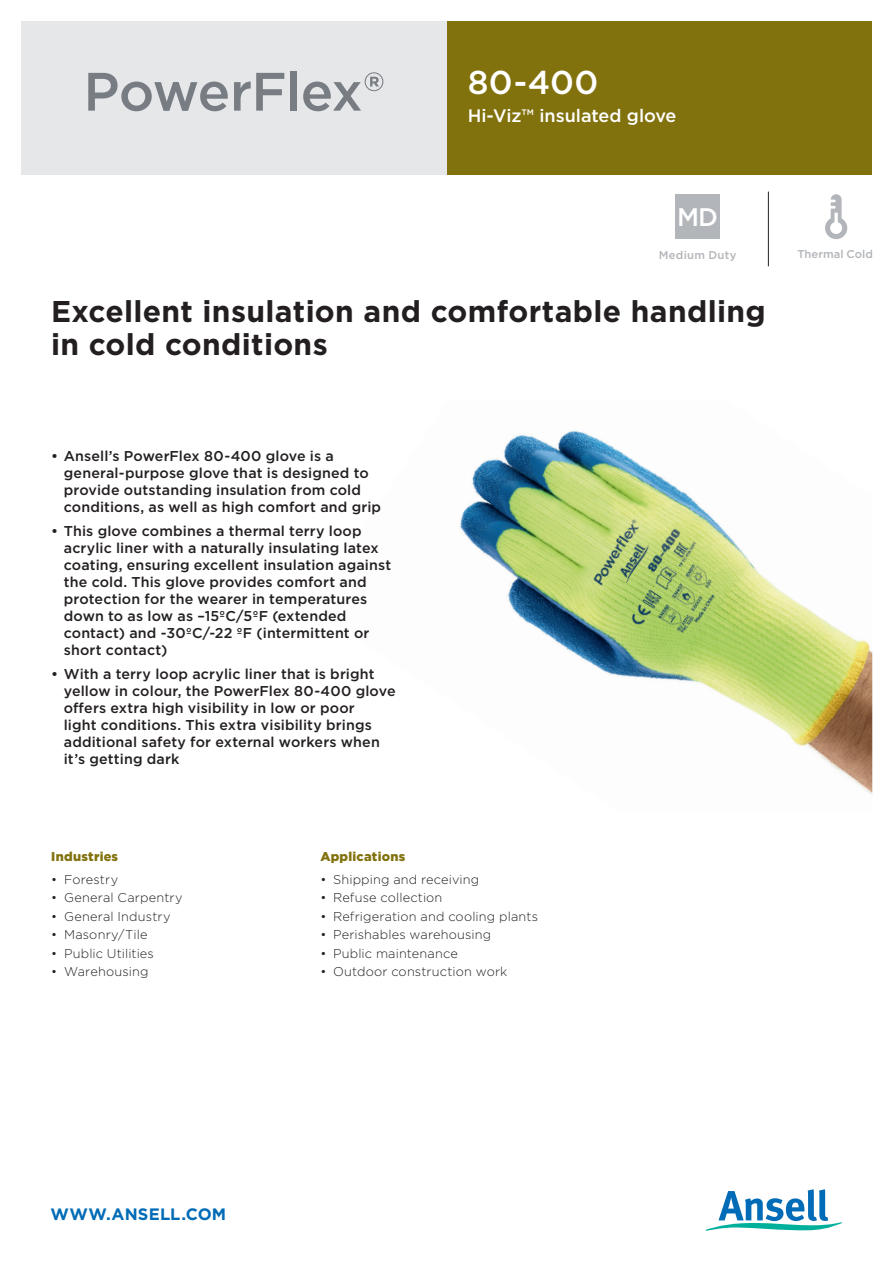
<style>
.page{position:relative;width:893px;height:1263px;background:#fff}
.page>*{position:absolute;margin:0;border:0;box-sizing:border-box;transform-origin:0 0}
.t1{font:500 54px "Gotham";letter-spacing:-.02em;color:#787d83}
.t2{font:500 33px "Gotham";color:#fff}
.t3{font:700 30px/33px "Gotham";letter-spacing:.01em;color:#231f20}
.t4{font:500 25.35px "Gotham";color:#fff}
.t5{font:500 18px "Gotham";color:#fff}
.t6{font:700 16.5px "Gotham";letter-spacing:.01em;color:#006bb6}
.t7{font:500 14.25px/17.1px "Gotham";letter-spacing:.01em;color:#231f20}
.t8{font:300 12.75px "Gotham";letter-spacing:.015em;color:#231f20}
.t9{font:900 12.75px "Gotham";letter-spacing:.02em;color:#82720d}
.t10{font:500 11.25px "Gotham";letter-spacing:.005em;color:#b2b5b9}
</style>
<div class="page">
<img style="left:460px;top:430px;width:412px;height:364px">
<svg style="left:706px;top:1189px;width:136px;height:42px"></svg>
<div style="left:446px;top:21px;width:426px;height:153px;background:#82720d"></div>
<div style="left:21px;top:21px;width:425px;height:153px;background:#e6e7e9"></div>
<hr style="left:768px;top:192px;width:1px;height:74px;background:#231f20">
<div style="left:675px;top:194px;width:45px;height:45px;background:#b2b5b9"></div>
<svg style="left:825px;top:194px;width:22px;height:45px"></svg>
<h1 class="t1" style="left:83px;top:56px;width:302px">PowerFlex®</h1>
<h2 class="t2" style="left:468px;top:61px;width:132px">80-400</h2>
<p class="t5" style="left:468px;top:104px;width:210px">Hi-Viz™ insulated glove</p>
<h3 class="t4" style="left:677px;top:200px;width:42px">MD</h3>
<p class="t10" style="left:659px;top:248px;width:79px">Medium Duty</p>
<h3 class="t3" style="left:51px;top:294px;width:716px">Excellent insulation and comfortable handling in cold conditions</h3>
<p class="t10" style="left:797px;top:247px;width:77px">Thermal Cold</p>
<p class="t7" style="left:64px;top:447px;width:319px;text-indent:-13px">• Ansell’s PowerFlex 80-400 glove is a general-purpose glove that is designed to provide outstanding insulation from cold conditions, as well as high comfort and grip</p>
<p class="t7" style="left:64px;top:522px;width:329px;text-indent:-13px">• This glove combines a thermal terry loop acrylic liner with a naturally insulating latex coating, ensuring excellent insulation against the cold. This glove provides comfort and protection for the wearer in temperatures down to as low as –15ºC/5ºF (extended contact) and -30ºC/-22 ºF (intermittent or short contact)</p>
<p class="t7" style="left:64px;top:665px;width:333px;text-indent:-13px">• With a terry loop acrylic liner that is bright yellow in colour, the PowerFlex 80-400 glove offers extra high visibility in low or poor<br>light conditions. This extra visibility brings additional safety for external workers when it’s getting dark</p>
<p class="t9" style="left:51px;top:847px;width:68px">Industries</p>
<p class="t8" style="left:51px;top:871px;width:68px">• Forestry</p>
<p class="t8" style="left:51px;top:889px;width:133px">• General Carpentry</p>
<p class="t8" style="left:51px;top:908px;width:121px">• General Industry</p>
<p class="t8" style="left:51px;top:926px;width:98px">• Masonry/Tile</p>
<p class="t8" style="left:51px;top:945px;width:104px">• Public Utilities</p>
<p class="t8" style="left:51px;top:964px;width:99px">• Warehousing</p>
<p class="t9" style="left:320px;top:847px;width:87px">Applications</p>
<p class="t8" style="left:320px;top:871px;width:160px">• Shipping and receiving</p>
<p class="t8" style="left:320px;top:889px;width:124px">• Refuse collection</p>
<p class="t8" style="left:320px;top:908px;width:219px">• Refrigeration and cooling plants</p>
<p class="t8" style="left:320px;top:926px;width:172px">• Perishables warehousing</p>
<p class="t8" style="left:320px;top:945px;width:139px">• Public maintenance</p>
<p class="t8" style="left:320px;top:964px;width:189px">• Outdoor construction work</p>
<p class="t6" style="left:51px;top:1203px;width:177px">WWW.ANSELL.COM</p>
</div>
